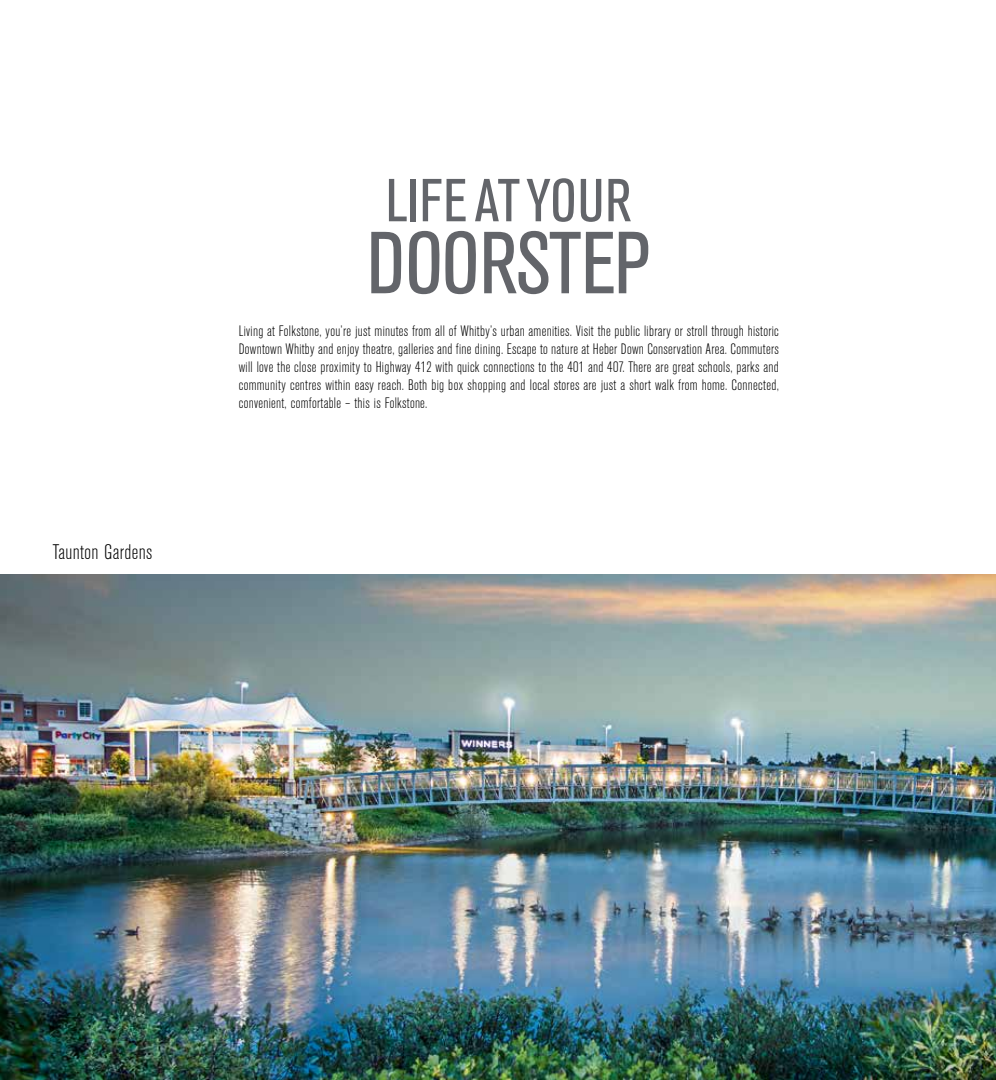
<style>
.page{position:relative;width:996px;height:1080px;background:#fff}
.page>*{position:absolute;margin:0;border:0;box-sizing:border-box;transform-origin:0 0}
.t1{font:condensed 87px "Akzidenz Grotesk BE";letter-spacing:-.02em;color:#63656a}
.t2{font:condensed 60px "Akzidenz Grotesk BE";letter-spacing:.02em;color:#63656a}
.t3{font:300 condensed 20.85px "Akzidenz Grotesk BE";letter-spacing:.02em;color:#000}
.t4{font:300 condensed 15px/18px "Akzidenz Grotesk BE";letter-spacing:.02em;color:#000;text-align:justify}
</style>
<div class="page">
<img style="left:0;top:574px;width:996px;height:506px">
<h3 class="t3" style="left:53px;top:541px;width:101px">Taunton Gardens</h3>
<h2 class="t2" style="left:386px;top:167px;width:247px">LIFE AT YOUR</h2>
<h1 class="t1" style="left:367px;top:215px;width:285px">DOORSTEP</h1>
<p class="t4" style="left:239px;top:322px;width:542px">Living at Folkstone, you’re just minutes from all of Whitby’s urban amenities. Visit the public library or stroll through historic Downtown Whitby and enjoy theatre, galleries and fine dining. Escape to nature at Heber Down Conservation Area. Commuters will love the close proximity to Highway 412 with quick connections to the 401 and 407. There are great schools, parks and community centres within easy reach. Both big box shopping and local stores are just a short walk from home. Connected, convenient, comfortable – this is Folkstone.</p>
</div>
